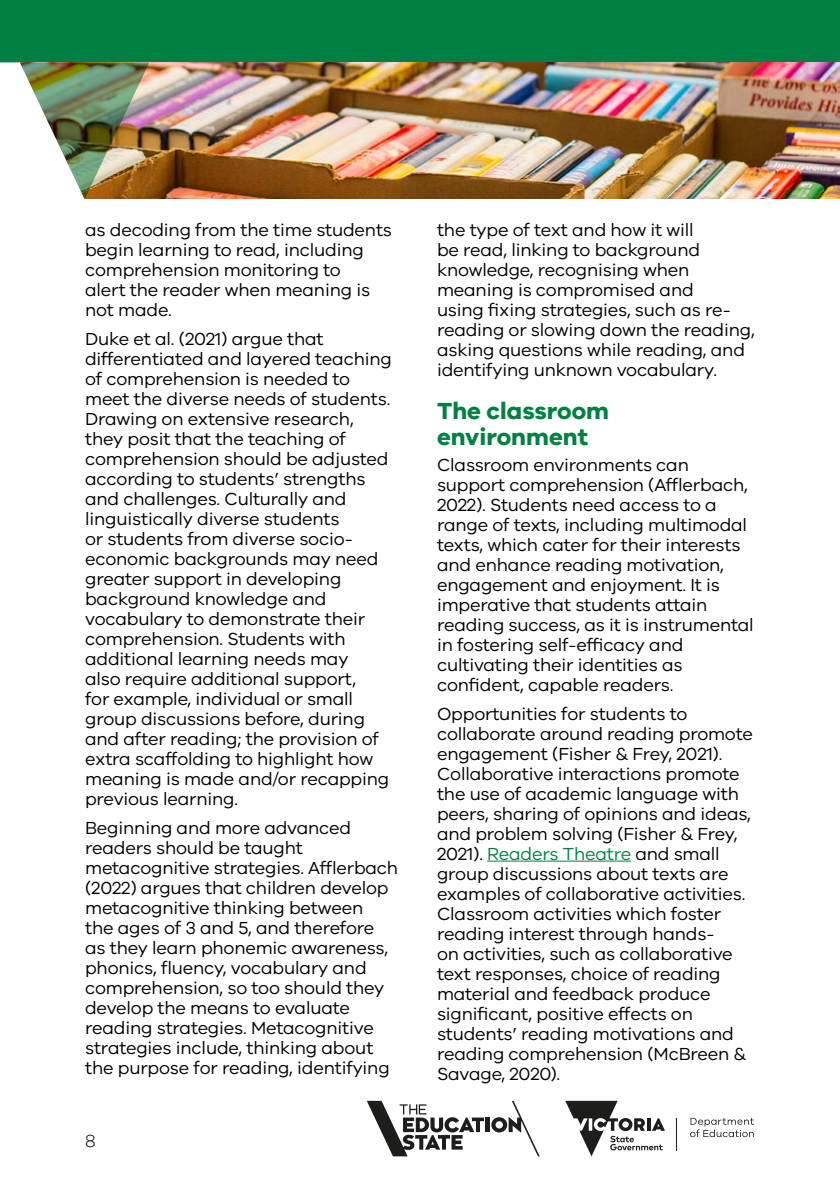
<style>
.page{position:relative;width:840px;height:1191px;background:#fff}
.page>*{position:absolute;margin:0;border:0;box-sizing:border-box;transform-origin:0 0}
.t1{font:700 24px/26px "VIC";color:#008143}
.t2{font:18px/20px "VIC";letter-spacing:-.01em;color:#000}
.t3{font:300 18px "VIC";color:#000}
.s1{color:#008143}
</style>
<div class="page">
<hr style="left:485px;top:1117px;width:4px;height:15px;background:#1d1d1b">
<svg style="left:491px;top:1100px;width:48px;height:56px"></svg>
<svg style="left:367px;top:1100px;width:116px;height:56px"></svg>
<hr style="left:676px;top:1117px;width:1px;height:33px;background:#1d1d1b">
<svg style="left:565px;top:1100px;width:99px;height:56px"></svg>
<svg style="left:690px;top:1117px;width:63px;height:20px"></svg>
<div style="left:0;top:0;width:839px;height:62px;background:#008143"></div>
<hr style="left:487px;top:860px;width:143px;height:1px;background:#008143">
<img style="left:149px;top:62px;width:690px;height:136px">
<img style="left:0;top:62px;width:149px;height:137px">
<p class="t2" style="left:85px;top:220px;width:308px">as decoding from the time students begin learning to read, including comprehension monitoring to<br>alert the reader when meaning is not made.</p>
<p class="t2" style="left:85px;top:328px;width:308px">Duke et al. (2021) argue that differentiated and layered teaching of comprehension is needed to meet the diverse needs of students.<br>Drawing on extensive research, they posit that the teaching of comprehension should be adjusted according to students’ strengths and challenges. Culturally and linguistically diverse students<br>or students from diverse socio&shy;economic backgrounds may need greater support in developing background knowledge and vocabulary to demonstrate their comprehension. Students with additional learning needs may<br>also require additional support,<br>for example, individual or small group discussions before, during and after reading; the provision of extra scaffolding to highlight how meaning is made and/or recapping previous learning.</p>
<p class="t2" style="left:85px;top:817px;width:314px">Beginning and more advanced readers should be taught metacognitive strategies. Afflerbach (2022) argues that children develop metacognitive thinking between<br>the ages of 3 and 5, and therefore as they learn phonemic awareness, phonics, fluency, vocabulary and comprehension, so too should they develop the means to evaluate reading strategies. Metacognitive strategies include, thinking about the purpose for reading, identifying</p>
<p class="t3" style="left:85px;top:1129px;width:12px">8</p>
<p class="t2" style="left:437px;top:220px;width:319px">the type of text and how it will<br>be read, linking to background knowledge, recognising when meaning is compromised and<br>using fixing strategies, such as re&shy;reading or slowing down the reading, asking questions while reading, and identifying unknown vocabulary.</p>
<h1 class="t1" style="left:437px;top:397px;width:173px">The classroom environment</h1>
<p class="t2" style="left:437px;top:454px;width:318px">Classroom environments can support comprehension (Afflerbach, 2022). Students need access to a range of texts, including multimodal texts, which cater for their interests and enhance reading motivation, engagement and enjoyment. It is imperative that students attain reading success, as it is instrumental in fostering self-efficacy and cultivating their identities as confident, capable readers.</p>
<p class="t2" style="left:437px;top:703px;width:317px">Opportunities for students to collaborate around reading promote engagement (Fisher &amp; Frey, 2021).<br>Collaborative interactions promote the use of academic language with peers, sharing of opinions and ideas, and problem solving (Fisher &amp; Frey, 2021). <span class="s1">Readers Theatre</span> and small group discussions about texts are examples of collaborative activities.<br>Classroom activities which foster reading interest through hands-<br>on activities, such as collaborative text responses, choice of reading material and feedback produce significant, positive effects on students’ reading motivations and reading comprehension (McBreen &amp; Savage, 2020).</p>
</div>
